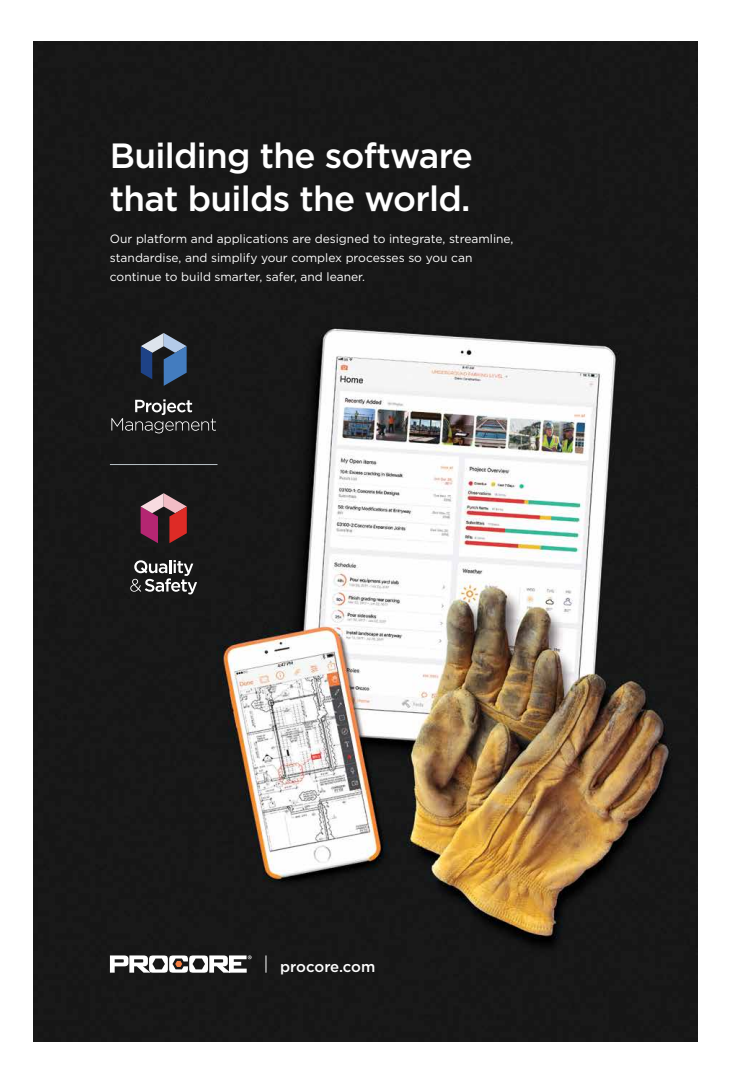
<style>
.page{position:relative;width:732px;height:1072px;background:#fff}
.page>*{position:absolute;margin:0;border:0;box-sizing:border-box;transform-origin:0 0}
.t1{font:500 35px/42.2px "Gotham";letter-spacing:-.02em;color:#fff}
.t2{font:500 15px "Gotham";letter-spacing:-.01em;color:#fff}
.t3{font:12px/19.4px "Gotham";color:#fff}
</style>
<div class="page">
<img style="left:34px;top:42px;width:663px;height:999px">
<svg style="left:141px;top:333px;width:45px;height:53px;background:#445976"></svg>
<svg style="left:111px;top:399px;width:105px;height:34px;background:#3b3b3b"></svg>
<svg style="left:140px;top:493px;width:47px;height:50px;background:#884150"></svg>
<svg style="left:130px;top:560px;width:67px;height:34px"></svg>
<hr style="left:110px;top:464px;width:107px;height:1px;background:#b9c2c7">
<svg style="left:110px;top:955px;width:141px;height:17px"></svg>
<svg style="left:265px;top:955px;width:1px;height:17px"></svg>
<h1 class="t1" style="left:110px;top:134px;width:364px">Building the software that builds the world.</h1>
<p class="t3" style="left:110px;top:228px;width:405px">Our platform and applications are designed to integrate, streamline, standardise, and simplify your complex processes so you can continue to build smarter, safer, and leaner.</p>
<p class="t2" style="left:280px;top:956px;width:97px">procore.com</p>
</div>
